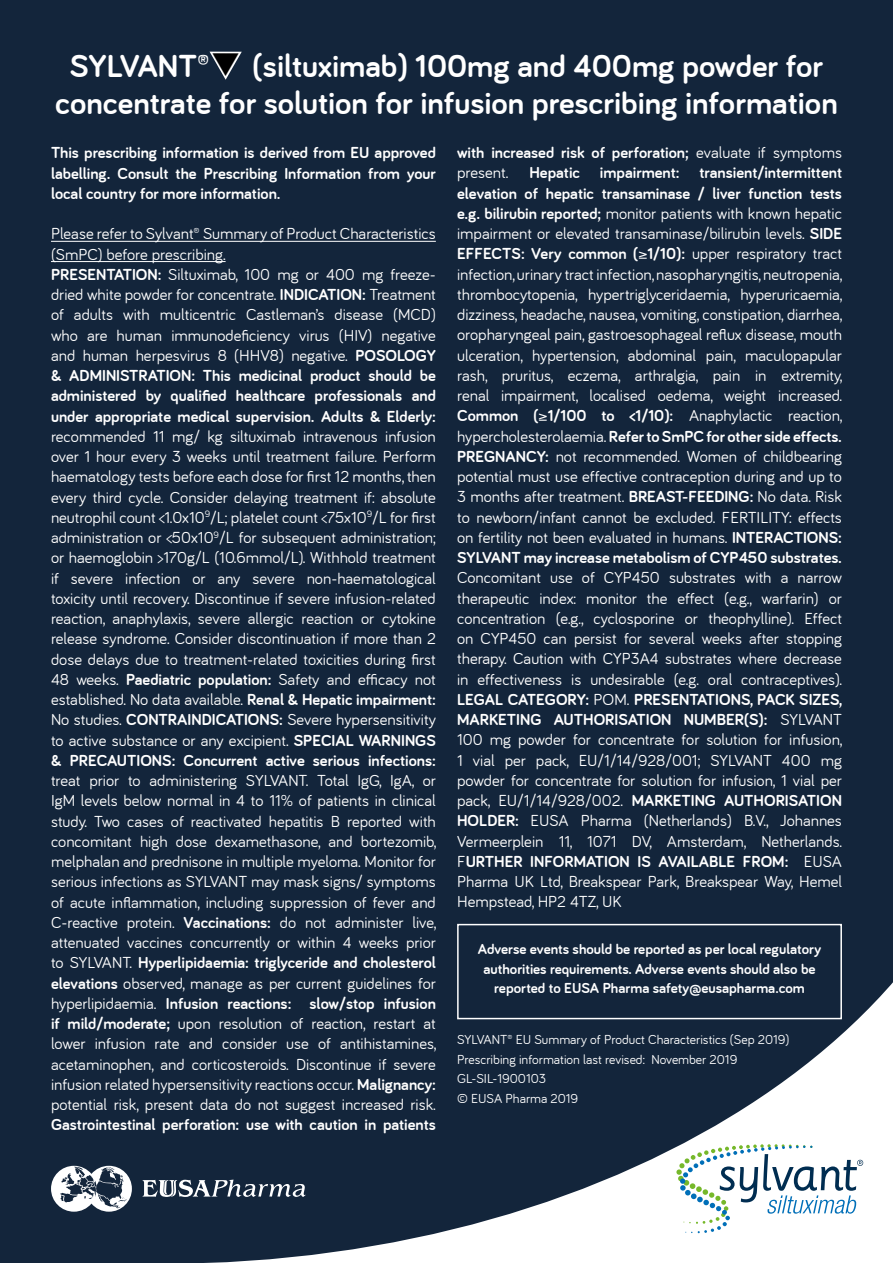
<style>
.page{position:relative;width:893px;height:1263px;background:#13253b}
.page>*{position:absolute;margin:0;border:0;box-sizing:border-box;transform-origin:0 0}
.t1{font:700 33px/37.5px "Bariol";color:#fff;text-align:center}
.t2{font:16.5px/20.2px "Bariol";color:#fff;text-align:justify}
.t3{font:700 16.5px/20.2px "Bariol";color:#fff;text-align:justify}
.t4{font:700 15px/19.5px "Bariol";color:#fff;text-align:center}
.t5{font:13.5px/19.5px "Bariol";color:#fff}
.s1{font-weight:700}
.s2{font-weight:400}
</style>
<div class="page">
<svg style="left:71px;top:923px;width:822px;height:340px"></svg>
<svg style="left:676px;top:1144px;width:187px;height:89px"></svg>
<hr style="left:51px;top:241px;width:385px;height:1px;background:#fff">
<hr style="left:51px;top:261px;width:175px;height:1px;background:#fff">
<div style="left:457px;top:924px;width:385px;height:95px;border:2px solid #fff"></div>
<svg style="left:143px;top:1179px;width:163px;height:18px"></svg>
<svg style="left:51px;top:1166px;width:81px;height:46px"></svg>
<h1 class="t1" style="left:55px;top:47px;width:784px">SYLVANT®▼ (siltuximab) 100mg and 400mg powder for concentrate for solution for infusion prescribing information</h1>
<p class="t3" style="left:51px;top:143px;width:386px">This prescribing information is derived from EU approved labelling. Consult the Prescribing Information from your local country for more information.</p>
<p class="t2" style="left:51px;top:224px;width:386px;text-align:left">Please refer to Sylvant® Summary of Product Characteristics (SmPC) before prescribing.<br><span class="s1">PRESENTATION:</span> Siltuximab, 100 mg or 400 mg freeze&shy;dried white powder for concentrate. <span class="s1">INDICATION:</span> Treatment of adults with multicentric Castleman’s disease (MCD) who are human immunodeficiency virus (HIV) negative and human herpesvirus 8 (HHV8) negative. <span class="s1">POSOLOGY &amp; ADMINISTRATION: This medicinal product should be administered by qualified healthcare professionals and under appropriate medical supervision. Adults &amp; Elderly:</span></p>
<p class="t2" style="left:51px;top:426px;width:386px">recommended 11 mg/ kg siltuximab intravenous infusion over 1 hour every 3 weeks until treatment failure. Perform haematology tests before each dose for first 12 months, then every third cycle. Consider delaying treatment if: absolute neutrophil count &lt;1.0x10<sup>9</sup>/L; platelet count &lt;75x10<sup>9</sup>/L for first administration or &lt;50x10<sup>9</sup>/L for subsequent administration; or haemoglobin &gt;170g/L (10.6mmol/L). Withhold treatment if severe infection or any severe non-haematological toxicity until recovery. Discontinue if severe infusion-related reaction, anaphylaxis, severe allergic reaction or cytokine release syndrome. Consider discontinuation if more than 2 dose delays due to treatment-related toxicities during first 48 weeks. <span class="s1">Paediatric population:</span> Safety and efficacy not established. No data available. <span class="s1">Renal &amp; Hepatic impairment:<br></span>No studies. <span class="s1">CONTRAINDICATIONS:</span> Severe hypersensitivity to active substance or any excipient. <span class="s1">SPECIAL WARNINGS &amp; PRECAUTIONS: Concurrent active serious infections:</span></p>
<p class="t2" style="left:51px;top:770px;width:387px">treat prior to administering SYLVANT. Total IgG, IgA, or IgM levels below normal in 4 to 11% of patients in clinical study. Two cases of reactivated hepatitis B reported with concomitant high dose dexamethasone, and bortezomib, melphalan and prednisone in multiple myeloma. Monitor for serious infections as SYLVANT may mask signs/ symptoms of acute inflammation, including suppression of fever and C-reactive protein. <span class="s1">Vaccinations:</span> do not administer live, attenuated vaccines concurrently or within 4 weeks prior to SYLVANT. <span class="s1">Hyperlipidaemia: triglyceride and cholesterol elevations</span> observed, manage as per current guidelines for hyperlipidaemia. <span class="s1">Infusion reactions: slow/stop infusion if mild/moderate;</span> upon resolution of reaction, restart at lower infusion rate and consider use of antihistamines, acetaminophen, and corticosteroids. Discontinue if severe infusion related hypersensitivity reactions occur. <span class="s1">Malignancy: </span>potential risk, present data do not suggest increased risk.</p>
<p class="t3" style="left:51px;top:1115px;width:386px">Gastrointestinal perforation: use with caution in patients</p>
<p class="t3" style="left:457px;top:143px;width:386px">with increased risk of perforation; <span class="s2">evaluate if symptoms present.</span></p>
<p class="t2" style="left:457px;top:163px;width:387px;text-indent:72px"><span class="s1">Hepatic impairment: transient/intermittent elevation of hepatic transaminase / liver function tests e.g. bilirubin reported;</span> monitor patients with known hepatic impairment or elevated transaminase/bilirubin levels. <span class="s1">SIDE EFFECTS: Very common (</span>≥<span class="s1">1/10):</span> upper respiratory tract infection, urinary tract infection, nasopharyngitis, neutropenia, thrombocytopenia, hypertriglyceridaemia, hyperuricaemia, dizziness, headache, nausea, vomiting, constipation, diarrhea, oropharyngeal pain, gastroesophageal reflux disease, mouth ulceration, hypertension, abdominal pain, maculopapular rash, pruritus, eczema, arthralgia, pain in extremity, renal impairment, localised oedema, weight increased.<br><span class="s1">Common (</span>≥<span class="s1">1/100 to &lt;1/10):</span> Anaphylactic reaction, hypercholesterolaemia. <span class="s1">Refer to SmPC for other side effects.<br>PREGNANCY:</span> not recommended. Women of childbearing potential must use effective contraception during and up to 3 months after treatment. <span class="s1">BREAST-FEEDING:</span> No data. Risk to newborn/infant cannot be excluded. FERTILITY: effects on fertility not been evaluated in humans. <span class="s1">INTERACTIONS:<br>SYLVANT may increase metabolism of CYP450 substrates.</span></p>
<p class="t2" style="left:457px;top:568px;width:387px">Concomitant use of CYP450 substrates with a narrow therapeutic index: monitor the effect (e.g., warfarin) or concentration (e.g., cyclosporine or theophylline). Effect on CYP450 can persist for several weeks after stopping therapy. Caution with CYP3A4 substrates where decrease in effectiveness is undesirable (e.g. oral contraceptives).<br><span class="s1">LEGAL CATEGORY:</span> POM. <span class="s1">PRESENTATIONS, PACK SIZES, MARKETING AUTHORISATION NUMBER(S):</span> SYLVANT 100 mg powder for concentrate for solution for infusion, 1 vial per pack, EU/1/14/928/001; SYLVANT 400 mg powder for concentrate for solution for infusion, 1 vial per pack, EU/1/14/928/002. <span class="s1">MARKETING AUTHORISATION HOLDER:</span> EUSA Pharma (Netherlands) B.V., Johannes Vermeerplein 11, 1071 DV, Amsterdam, Netherlands.<br>F<span class="s1">URTHER INFORMATION IS AVAILABLE FROM:</span> EUSA Pharma UK Ltd, Breakspear Park, Breakspear Way, Hemel Hempstead, HP2 4TZ, UK</p>
<p class="t4" style="left:478px;top:939px;width:345px">Adverse events should be reported as per local regulatory authorities requirements. Adverse events should also be reported to EUSA Pharma safety@eusapharma.com</p>
<p class="t5" style="left:457px;top:1030px;width:334px">SYLVANT® EU Summary of Product Characteristics (Sep 2019)<br>Prescribing information last revised: November 2019<br>GL-SIL-1900103<br>© EUSA Pharma 2019</p>
</div>
